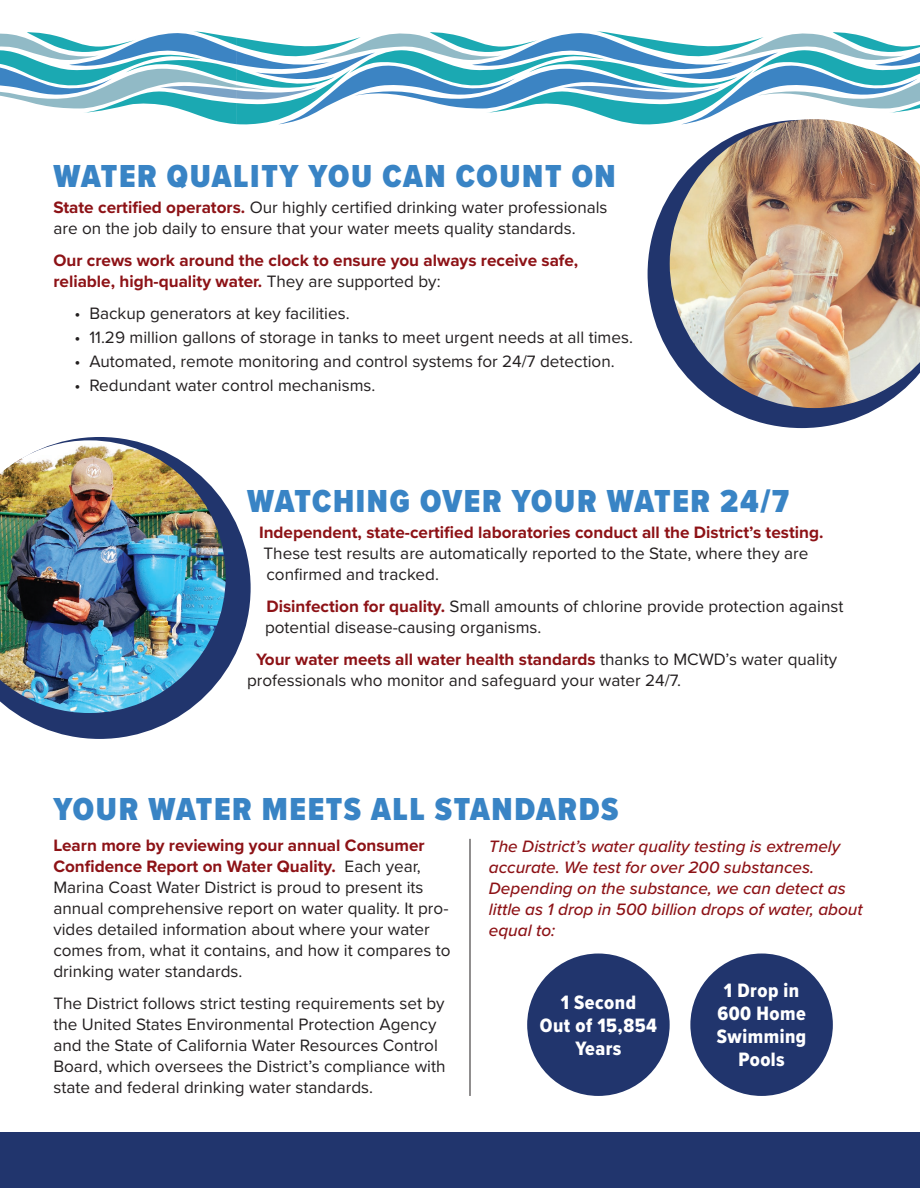
<style>
.page{position:relative;width:920px;height:1188px;background:#fff}
.page>*{position:absolute;margin:0;border:0;box-sizing:border-box;transform-origin:0 0}
.t1{font:900 33px "Proxima Nova Cond";letter-spacing:.05em;color:#3984c5}
.t2{font:20.1px/23px "Proxima Nova Cond Extrabld";letter-spacing:.025em;color:#fff;text-align:center}
.t3{font:17.1px/21px "Proxima Nova";color:#231f20}
.t4{font:italic 500 17.1px/21px "Proxima Nova";color:#8d1216}
.t5{font:700 17.1px/21px "Proxima Nova";color:#8d1216}
.s1{font-weight:700;color:#8d1216}
.s2{font-weight:400;color:#231f20}
</style>
<div class="page">
<svg style="left:0;top:31px;width:919px;height:94px"></svg>
<svg style="left:647px;top:120px;width:231px;height:308px"></svg>
<img style="left:669px;top:119px;width:250px;height:289px">
<svg style="left:15px;top:437px;width:235px;height:302px"></svg>
<img style="left:0;top:440px;width:226px;height:273px">
<div style="left:0;top:1132px;width:919px;height:56px;background:#21356d"></div>
<div style="left:525px;top:951px;width:146px;height:147px;background:#21356d;border-radius:50%"></div>
<div style="left:523px;top:949px;width:150px;height:150px;border:4px solid #fff;border-radius:50%"></div>
<div style="left:688px;top:951px;width:146px;height:147px;background:#21356d;border-radius:50%"></div>
<div style="left:686px;top:949px;width:150px;height:150px;border:4px solid #fff;border-radius:50%"></div>
<hr style="left:469px;top:839px;width:1px;height:257px;background:#231f20">
<p class="t1" style="left:53px;top:151px;width:564px">WATER QUALITY YOU CAN COUNT ON</p>
<p class="t3" style="left:53px;top:196px;width:555px"><span class="s1">State certified operators.</span> Our highly certified drinking water professionals are on the job daily to ensure that your water meets quality standards.</p>
<p class="t5" style="left:53px;top:249px;width:526px">Our crews work around the clock to ensure you always receive safe, reliable, high-quality water. <span class="s2">They are supported by:</span></p>
<p class="t3" style="left:74px;top:302px;width:277px">• Backup generators at key facilities.</p>
<p class="t3" style="left:74px;top:326px;width:560px">• 11.29 million gallons of storage in tanks to meet urgent needs at all times.</p>
<p class="t3" style="left:74px;top:350px;width:542px">• Automated, remote monitoring and control systems for 24/7 detection.</p>
<p class="t3" style="left:74px;top:374px;width:302px">• Redundant water control mechanisms.</p>
<p class="t1" style="left:247px;top:476px;width:543px">WATCHING OVER YOUR WATER 24/7</p>
<p class="t3" style="left:259px;top:521px;width:566px"><span class="s1">Independent, state-certified laboratories conduct all the District’s testing.<br></span>These test results are automatically reported to the State, where they are confirmed and tracked.</p>
<p class="t3" style="left:265px;top:595px;width:580px"><span class="s1">Disinfection for quality.</span> Small amounts of chlorine provide protection against potential disease-causing organisms.</p>
<p class="t3" style="left:247px;top:648px;width:591px;text-indent:9px"><span class="s1">Your water meets all water health standards</span> thanks to MCWD’s water quality professionals who monitor and safeguard your water 24/7.</p>
<p class="t1" style="left:53px;top:784px;width:566px">YOUR WATER MEETS ALL STANDARDS</p>
<p class="t3" style="left:53px;top:834px;width:398px"><span class="s1">Learn more by reviewing your annual Consumer Confidence Report on Water Quality.</span> Each year, Marina Coast Water District is proud to present its annual comprehensive report on water quality. It pro&shy;vides detailed information about where your water comes from, what it contains, and how it compares to drinking water standards.</p>
<p class="t3" style="left:53px;top:992px;width:393px">The District follows strict testing requirements set by the United States Environmental Protection Agency and the State of California Water Resources Control Board, which oversees the District’s compliance with state and federal drinking water standards.</p>
<p class="t2" style="left:539px;top:991px;width:119px">1 Second<br>Out of 15,854<br>Years</p>
<p class="t4" style="left:489px;top:835px;width:375px">The District’s water quality testing is extremely accurate. We test for over 200 substances.<br>Depending on the substance, we can detect as little as 1 drop in 500 billion drops of water, about equal to:</p>
<p class="t2" style="left:717px;top:978px;width:91px">1 Drop in<br>600 Home<br>Swimming<br>Pools</p>
</div>
